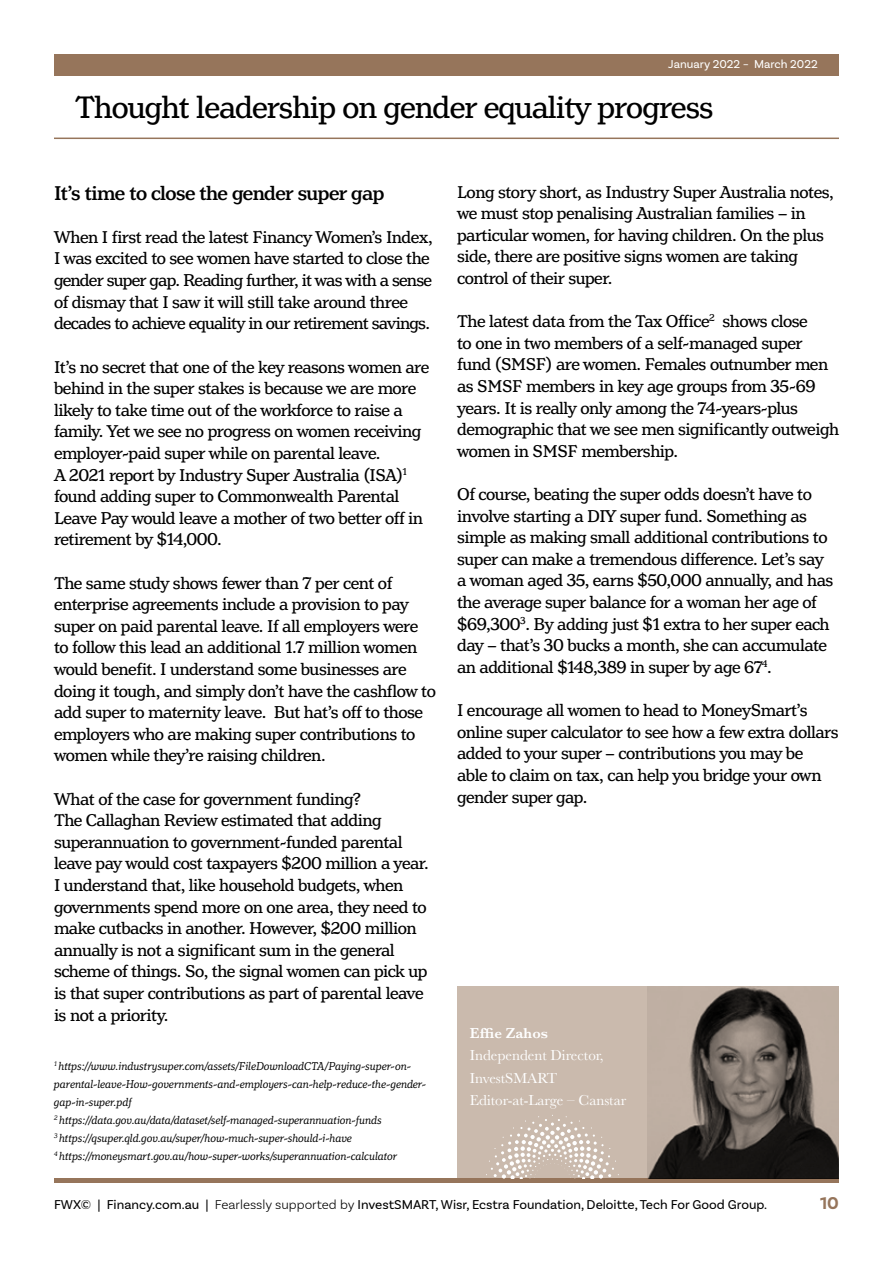
<style>
.page{position:relative;width:893px;height:1263px;background:#fff}
.page>*{position:absolute;margin:0;border:0;box-sizing:border-box;transform-origin:0 0}
.t1{font:33px "Henriette";letter-spacing:-.025em;color:#000}
.t2{font:500 21px "Henriette";letter-spacing:-.025em;color:#000}
.t3{font:18px/21.6px "Henriette";letter-spacing:-.025em;color:#000}
.t4{font:700 18px "Basic Sans";color:#96755b}
.t5{font:15px/22.5px "Baskerville";color:#fff}
.t6{font:600 15px "Baskerville";color:#fff}
.t7{font:13.5px "Basic Sans";color:#000}
.t8{font:italic 12px/18px "Henriette";color:#000}
.t9{font:12px "Basic Sans";color:#fff}
.s1{font-weight:300}
</style>
<div class="page">
<div style="left:54px;top:54px;width:785px;height:21px;background:#96755b"></div>
<hr style="left:54px;top:1178px;width:785px;height:4px;background:#96755b">
<div style="left:457px;top:987px;width:382px;height:191px;background:#cabaad"></div>
<hr style="left:54px;top:138px;width:785px;height:1px;background:#96755b">
<svg style="left:486px;top:1115px;width:133px;height:63px"></svg>
<img style="left:648px;top:987px;width:191px;height:191px">
<p class="t9" style="left:668px;top:56px;width:151px">January 2022 – March 2022</p>
<h1 class="t1" style="left:75px;top:89px;width:640px">Thought leadership on gender equality progress</h1>
<p class="t2" style="left:54px;top:181px;width:332px">It’s time to close the gender super gap</p>
<p class="t3" style="left:54px;top:226px;width:380px">When I first read the latest Financy Women’s Index, I was excited to see women have started to close the gender super gap. Reading further, it was with a sense of dismay that I saw it will still take around three decades to achieve equality in our retirement savings.</p>
<p class="t3" style="left:54px;top:356px;width:377px">It’s no secret that one of the key reasons women are behind in the super stakes is because we are more likely to take time out of the workforce to raise a family. Yet we see no progress on women receiving employer-paid super while on parental leave.<br>A 2021 report by Industry Super Australia (ISA)<sup>1 </sup>found adding super to Commonwealth Parental Leave Pay would leave a mother of two better off in retirement by $14,000.</p>
<p class="t3" style="left:54px;top:572px;width:383px">The same study shows fewer than 7 per cent of enterprise agreements include a provision to pay super on paid parental leave. If all employers were to follow this lead an additional 1.7 million women would benefit. I understand some businesses are doing it tough, and simply don’t have the cashflow to add super to maternity leave. But hat’s off to those employers who are making super contributions to women while they’re raising children.</p>
<p class="t3" style="left:54px;top:788px;width:376px">What of the case for government funding?<br>The Callaghan Review estimated that adding superannuation to government-funded parental leave pay would cost taxpayers $200 million a year.<br>I understand that, like household budgets, when governments spend more on one area, they need to make cutbacks in another. However, $200 million annually is not a significant sum in the general scheme of things. So, the signal women can pick up is that super contributions as part of parental leave is not a priority.</p>
<p class="t8" style="left:54px;top:1057px;width:374px"><sup>1</sup> https://www.industrysuper.com/assets/FileDownloadCTA/Paying-super-on&shy;parental-leave-How-governments-and-employers-can-help-reduce-the-gender&shy;gap-in-super.pdf<br><sup>2</sup> https://data.gov.au/data/dataset/self-managed-superannuation-funds<br><sup>3</sup> https://qsuper.qld.gov.au/super/how-much-super-should-i-have<br><sup>4</sup> https://moneysmart.gov.au/how-super-works/superannuation-calculator</p>
<p class="t3" style="left:457px;top:181px;width:378px">Long story short, as Industry Super Australia notes, we must stop penalising Australian families – in particular women, for having children. On the plus side, there are positive signs women are taking control of their super.</p>
<p class="t3" style="left:457px;top:311px;width:383px">The latest data from the Tax Office<sup>2</sup> shows close<br>to one in two members of a self-managed super fund (SMSF) are women. Females outnumber men as SMSF members in key age groups from 35-69 years. It is really only among the 74-years-plus demographic that we see men significantly outweigh women in SMSF membership.</p>
<p class="t3" style="left:457px;top:483px;width:378px">Of course, beating the super odds doesn’t have to involve starting a DIY super fund. Something as simple as making small additional contributions to super can make a tremendous difference. Let’s say a woman aged 35, earns $50,000 annually, and has the average super balance for a woman her age of $69,300<sup>3</sup>. By adding just $1 extra to her super each day – that’s 30 bucks a month, she can accumulate an additional $148,389 in super by age 67<sup>4</sup>.</p>
<p class="t3" style="left:457px;top:699px;width:383px">I encourage all women to head to MoneySmart’s online super calculator to see how a few extra dollars added to your super – contributions you may be<br>able to claim on tax, can help you bridge your own gender super gap.</p>
<p class="t6" style="left:470px;top:1022px;width:80px">Effie Zahos</p>
<p class="t5" style="left:470px;top:1044px;width:158px">Independent Director,<br>InvestSMART<br>Editor-at-Large – Canstar</p>
<p class="t7" style="left:54px;top:1196px;width:715px">FWX© | Financy.com.au | <span class="s1">Fearlessly supported by</span> InvestSMART, Wisr, Ecstra Foundation, Deloitte, Tech For Good Group.</p>
<p class="t4" style="left:820px;top:1192px;width:20px">10</p>
</div>
